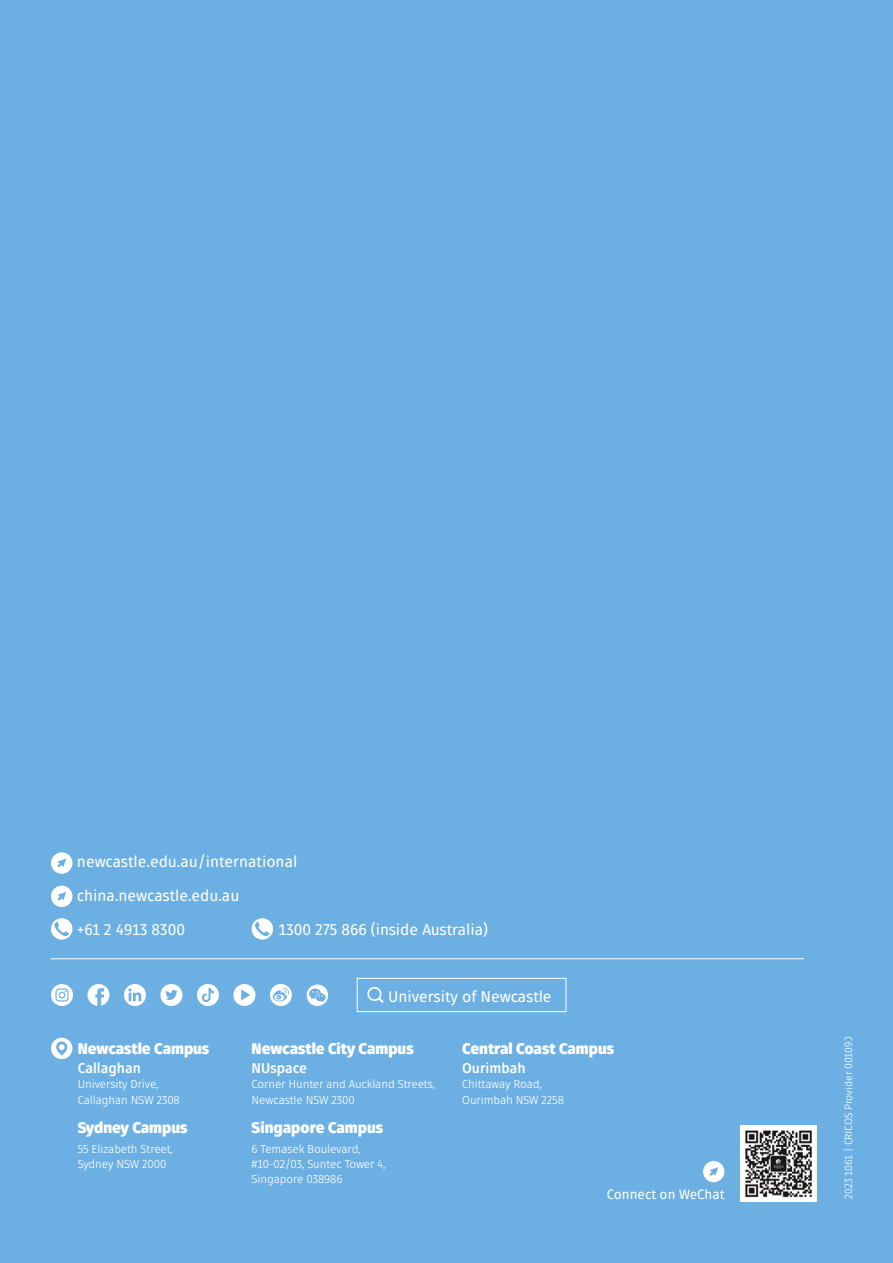
<style>
.page{position:relative;width:893px;height:1263px;background:#6cafe3}
.page>*{position:absolute;margin:0;border:0;box-sizing:border-box;transform-origin:0 0}
.Intro_-_Light{font:15.6px "Fuse V.2 Display";color:#fff}
.Body_Copy_-_Light{font:900 15.45px "Fuse V.2 Display";color:#fff}
.H2_-_SUB{font:900 15.45px "Fuse V.2 Display";color:#fff}
.Body_Copy_-_Light-2{font:700 14.1px "Fuse V.2 Display";color:#fff}
.DL_QR_-_QR_Code{font:13.5px "Fuse V.2 Display";color:#fff}
.Body_Copy_-_Light-3{font:11.55px/15.5px "Fuse V.2 Display";letter-spacing:-.01em;color:#fff}
.H2_-_SUB-2{font:11.55px/15.5px "Fuse V.2 Display";letter-spacing:-.01em;color:#fff}
.Body_Copy_-_Grey{font:10.5px "Fuse V.2 Display";letter-spacing:-.01em;color:#fff}
</style>
<div class="page">
<svg style="left:307px;top:984px;width:21px;height:22px"></svg>
<svg style="left:51px;top:886px;width:21px;height:21px"></svg>
<svg style="left:51px;top:852px;width:21px;height:22px"></svg>
<svg style="left:51px;top:918px;width:21px;height:22px"></svg>
<svg style="left:252px;top:918px;width:21px;height:22px"></svg>
<svg style="left:51px;top:1038px;width:21px;height:21px"></svg>
<svg style="left:51px;top:984px;width:22px;height:22px"></svg>
<svg style="left:88px;top:984px;width:21px;height:22px"></svg>
<svg style="left:124px;top:984px;width:22px;height:22px"></svg>
<svg style="left:160px;top:984px;width:22px;height:22px"></svg>
<svg style="left:233px;top:984px;width:22px;height:22px"></svg>
<svg style="left:197px;top:984px;width:22px;height:22px"></svg>
<svg style="left:367px;top:987px;width:17px;height:16px"></svg>
<div style="left:357px;top:978px;width:209px;height:34px;border:1px solid #fff"></div>
<hr style="left:50px;top:958px;width:754px;height:1px;background:#fff">
<svg style="left:703px;top:1161px;width:21px;height:21px"></svg>
<svg style="left:270px;top:984px;width:22px;height:22px"></svg>
<img style="left:741px;top:1126px;width:75px;height:75px">
<p class="Intro_-_Light" style="left:77px;top:852px;width:222px">newcastle.edu.au/international</p>
<p class="Intro_-_Light" style="left:77px;top:886px;width:164px">china.newcastle.edu.au</p>
<p class="Intro_-_Light" style="left:77px;top:920px;width:110px">+61 2 4913 8300</p>
<p class="Intro_-_Light" style="left:278px;top:920px;width:211px">1300 275 866 (inside Australia)</p>
<p class="Body_Copy_-_Light" style="left:78px;top:1038px;width:133px">Newcastle Campus</p>
<p class="Body_Copy_-_Light-2" style="left:78px;top:1059px;width:65px">Callaghan</p>
<p class="H2_-_SUB-2" style="left:78px;top:1076px;width:104px">University Drive,<br>Callaghan NSW 2308</p>
<p class="H2_-_SUB" style="left:78px;top:1117px;width:111px">Sydney Campus</p>
<p class="H2_-_SUB-2" style="left:78px;top:1141px;width:97px">55 Elizabeth Street,<br>Sydney NSW 2000</p>
<p class="Intro_-_Light" style="left:388px;top:987px;width:165px">University of Newcastle</p>
<p class="Body_Copy_-_Light" style="left:252px;top:1038px;width:164px">Newcastle City Campus</p>
<p class="Body_Copy_-_Light-2" style="left:252px;top:1059px;width:57px">NUspace</p>
<p class="Body_Copy_-_Light-3" style="left:252px;top:1076px;width:185px">Corner Hunter and Auckland Streets,<br>Newcastle NSW 2300</p>
<p class="Body_Copy_-_Light" style="left:252px;top:1117px;width:133px">Singapore Campus</p>
<p class="Body_Copy_-_Light-3" style="left:252px;top:1141px;width:135px">6 Temasek Boulevard, #10-02/03, Suntec Tower 4,<br>Singapore 038986</p>
<p class="Body_Copy_-_Light" style="left:462px;top:1038px;width:154px">Central Coast Campus</p>
<p class="Body_Copy_-_Light-2" style="left:462px;top:1059px;width:65px">Ourimbah</p>
<h2 class="Body_Copy_-_Light-3" style="left:462px;top:1076px;width:103px">Chittaway Road,<br>Ourimbah NSW 2258</h2>
<p class="DL_QR_-_QR_Code" style="left:607px;top:1185px;width:119px">Connect on WeChat</p>
<p class="Body_Copy_-_Grey" style="left:842px;top:1198px;width:163px;rotate:-90deg">2023 1061 | CRICOS Provider 00109J</p>
</div>
